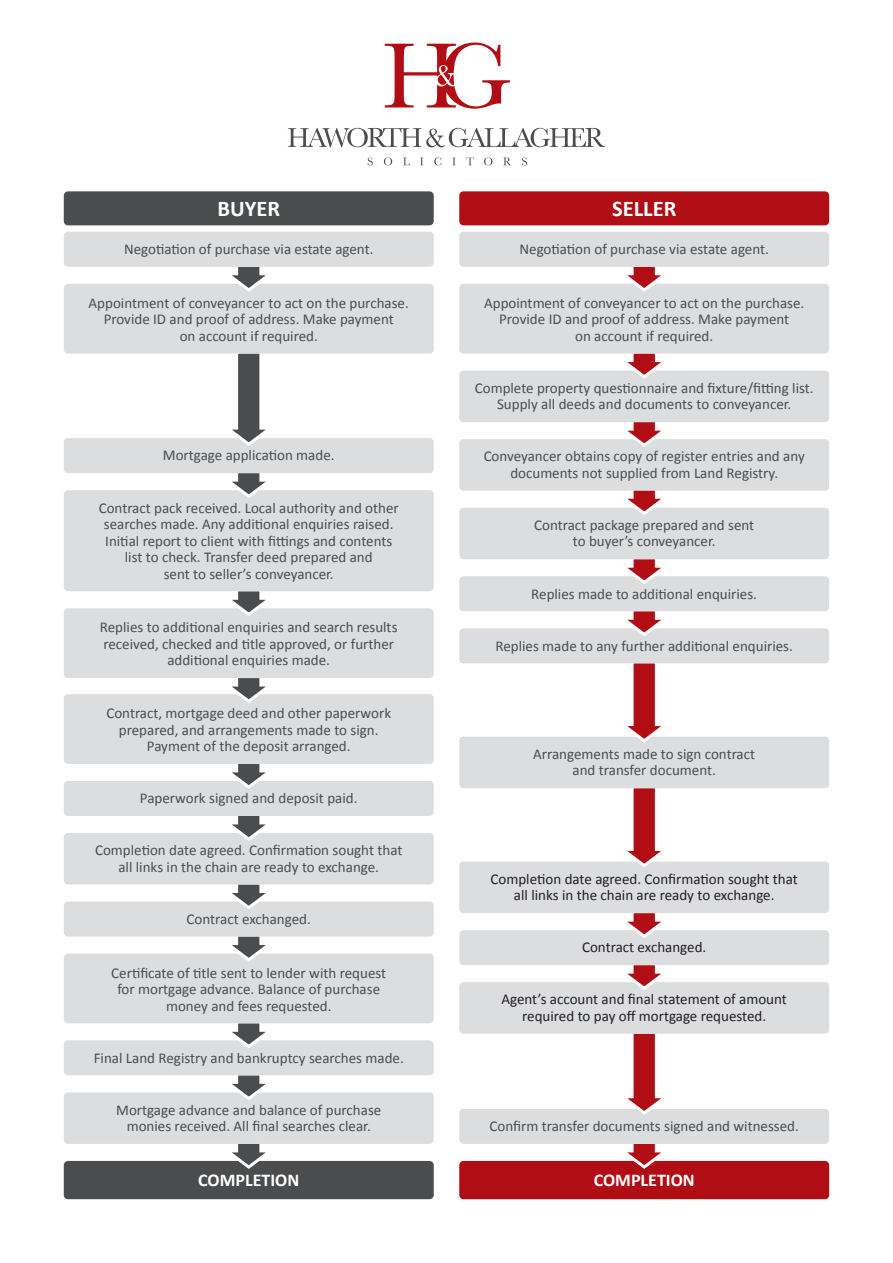
<style>
.page{position:relative;width:893px;height:1263px;background:#fff}
.page>*{position:absolute;margin:0;border:0;box-sizing:border-box;transform-origin:0 0}
.t1{font:700 22.5px "Calibri";color:#fff}
.t2{font:700 18px "Calibri";color:#fff}
.t3{font:15px/16.5px "Calibri";color:#4b4c4d;text-align:center}
.t4{font:15px/16.5px "Calibri";color:#231f20;text-align:center}
</style>
<div class="page">
<div style="left:64px;top:1161px;width:370px;height:38px;background:#4b4c4d;border-radius:4px"></div>
<svg style="left:218px;top:1144px;width:61px;height:25px"></svg>
<div style="left:64px;top:1092px;width:370px;height:52px;background:#dcdddf;border-radius:4px"></div>
<svg style="left:218px;top:1075px;width:61px;height:25px"></svg>
<div style="left:64px;top:1040px;width:370px;height:35px;background:#dcdddf;border-radius:4px"></div>
<svg style="left:218px;top:1023px;width:61px;height:25px"></svg>
<div style="left:64px;top:953px;width:370px;height:70px;background:#dcdddf;border-radius:4px"></div>
<svg style="left:218px;top:936px;width:61px;height:26px"></svg>
<div style="left:64px;top:901px;width:370px;height:35px;background:#dcdddf;border-radius:4px"></div>
<svg style="left:218px;top:884px;width:61px;height:25px"></svg>
<div style="left:64px;top:833px;width:370px;height:51px;background:#dcdddf;border-radius:4px"></div>
<svg style="left:232px;top:816px;width:34px;height:25px"></svg>
<div style="left:64px;top:781px;width:370px;height:35px;background:#dcdddf;border-radius:4px"></div>
<svg style="left:232px;top:764px;width:34px;height:25px"></svg>
<div style="left:64px;top:694px;width:370px;height:70px;background:#dcdddf;border-radius:4px"></div>
<svg style="left:232px;top:678px;width:34px;height:25px"></svg>
<div style="left:64px;top:608px;width:370px;height:70px;background:#dcdddf;border-radius:4px"></div>
<svg style="left:218px;top:591px;width:61px;height:25px"></svg>
<div style="left:64px;top:490px;width:370px;height:101px;background:#dcdddf;border-radius:4px"></div>
<svg style="left:232px;top:473px;width:34px;height:25px"></svg>
<div style="left:64px;top:438px;width:370px;height:35px;background:#dcdddf;border-radius:4px"></div>
<svg style="left:232px;top:354px;width:34px;height:92px"></svg>
<div style="left:64px;top:284px;width:370px;height:70px;background:#dcdddf;border-radius:4px"></div>
<div style="left:459px;top:1161px;width:370px;height:38px;background:#b00d15;border-radius:4px"></div>
<svg style="left:614px;top:1144px;width:61px;height:25px"></svg>
<div style="left:459px;top:1109px;width:370px;height:35px;background:#dcdddf;border-radius:4px"></div>
<svg style="left:627px;top:1034px;width:34px;height:81px"></svg>
<div style="left:459px;top:982px;width:370px;height:52px;background:#dcdddf;border-radius:4px"></div>
<svg style="left:627px;top:965px;width:34px;height:25px"></svg>
<div style="left:459px;top:930px;width:370px;height:35px;background:#dcdddf;border-radius:4px"></div>
<svg style="left:627px;top:913px;width:34px;height:25px"></svg>
<div style="left:459px;top:861px;width:370px;height:52px;background:#dcdddf;border-radius:4px"></div>
<svg style="left:614px;top:788px;width:61px;height:79px"></svg>
<div style="left:459px;top:737px;width:370px;height:51px;background:#dcdddf;border-radius:4px"></div>
<svg style="left:614px;top:663px;width:61px;height:80px"></svg>
<div style="left:459px;top:628px;width:370px;height:35px;background:#dcdddf;border-radius:4px"></div>
<svg style="left:627px;top:611px;width:34px;height:25px"></svg>
<div style="left:459px;top:576px;width:370px;height:35px;background:#dcdddf;border-radius:4px"></div>
<svg style="left:627px;top:559px;width:34px;height:25px"></svg>
<div style="left:459px;top:508px;width:370px;height:51px;background:#dcdddf;border-radius:4px"></div>
<svg style="left:614px;top:491px;width:61px;height:24px"></svg>
<div style="left:459px;top:439px;width:370px;height:52px;background:#dcdddf;border-radius:4px"></div>
<svg style="left:627px;top:422px;width:34px;height:25px"></svg>
<div style="left:459px;top:371px;width:370px;height:51px;background:#dcdddf;border-radius:4px"></div>
<svg style="left:614px;top:354px;width:61px;height:25px"></svg>
<div style="left:459px;top:284px;width:370px;height:70px;background:#dcdddf;border-radius:4px"></div>
<svg style="left:288px;top:128px;width:317px;height:19px"></svg>
<svg style="left:368px;top:157px;width:5px;height:8px"></svg>
<svg style="left:384px;top:157px;width:8px;height:8px"></svg>
<svg style="left:404px;top:158px;width:6px;height:7px"></svg>
<svg style="left:421px;top:158px;width:2px;height:7px"></svg>
<svg style="left:434px;top:157px;width:7px;height:8px"></svg>
<svg style="left:453px;top:158px;width:2px;height:7px"></svg>
<svg style="left:466px;top:158px;width:8px;height:7px"></svg>
<svg style="left:484px;top:157px;width:8px;height:8px"></svg>
<svg style="left:503px;top:157px;width:8px;height:8px"></svg>
<svg style="left:522px;top:157px;width:5px;height:8px"></svg>
<svg style="left:385px;top:43px;width:125px;height:66px"></svg>
<div style="left:64px;top:191px;width:370px;height:34px;background:#4b4c4d;border-radius:4px"></div>
<div style="left:459px;top:191px;width:370px;height:34px;background:#b00d15;border-radius:4px"></div>
<svg style="left:627px;top:267px;width:34px;height:25px"></svg>
<div style="left:459px;top:232px;width:370px;height:35px;background:#dcdddf;border-radius:4px"></div>
<svg style="left:232px;top:267px;width:34px;height:25px"></svg>
<div style="left:64px;top:232px;width:370px;height:35px;background:#dcdddf;border-radius:4px"></div>
<p class="t1" style="left:217px;top:192px;width:64px">BUYER</p>
<p class="t1" style="left:612px;top:192px;width:66px">SELLER</p>
<p class="t3" style="left:124px;top:240px;width:251px">Negotiation of purchase via estate agent.</p>
<p class="t3" style="left:519px;top:240px;width:251px">Negotiation of purchase via estate agent.</p>
<p class="t3" style="left:89px;top:294px;width:322px">Appointment of conveyancer to act on the purchase.<br>Provide ID and proof of address. Make payment<br>on account if required.</p>
<p class="t3" style="left:163px;top:447px;width:173px">Mortgage application made.</p>
<p class="t3" style="left:99px;top:499px;width:302px">Contract pack received. Local authority and other searches made. Any additional enquiries raised.<br>Initial report to client with fittings and contents list to check. Transfer deed prepared and<br>sent to seller’s conveyancer.</p>
<p class="t3" style="left:100px;top:619px;width:299px">Replies to additional enquiries and search results received, checked and title approved, or further additional enquiries made.</p>
<p class="t3" style="left:106px;top:704px;width:286px">Contract, mortgage deed and other paperwork prepared, and arrangements made to sign.<br>Payment of the deposit arranged.</p>
<p class="t3" style="left:140px;top:789px;width:219px">Paperwork signed and deposit paid.</p>
<p class="t3" style="left:95px;top:841px;width:309px">Completion date agreed. Confirmation sought that all links in the chain are ready to exchange.</p>
<p class="t3" style="left:187px;top:910px;width:126px">Contract exchanged.</p>
<p class="t3" style="left:111px;top:964px;width:276px">Certificate of title sent to lender with request for mortgage advance. Balance of purchase money and fees requested.</p>
<p class="t3" style="left:94px;top:1049px;width:312px">Final Land Registry and bankruptcy searches made.</p>
<p class="t3" style="left:116px;top:1101px;width:267px">Mortgage advance and balance of purchase monies received. All final searches clear.</p>
<p class="t2" style="left:198px;top:1167px;width:103px">COMPLETION</p>
<p class="t3" style="left:484px;top:294px;width:322px">Appointment of conveyancer to act on the purchase.<br>Provide ID and proof of address. Make payment<br>on account if required.</p>
<p class="t3" style="left:475px;top:379px;width:340px">Complete property questionnaire and fixture/fitting list.</p>
<p class="t3" style="left:497px;top:396px;width:296px">Supply all deeds and documents to conveyancer.</p>
<p class="t3" style="left:484px;top:448px;width:323px">Conveyancer obtains copy of register entries and any documents not supplied from Land Registry.</p>
<p class="t3" style="left:534px;top:516px;width:222px">Contract package prepared and sent to buyer’s conveyancer.</p>
<p class="t3" style="left:531px;top:585px;width:227px">Replies made to additional enquiries.</p>
<p class="t3" style="left:495px;top:637px;width:299px">Replies made to any further additional enquiries.</p>
<p class="t3" style="left:533px;top:745px;width:223px">Arrangements made to sign contract and transfer document.</p>
<p class="t4" style="left:491px;top:870px;width:309px">Completion date agreed. Confirmation sought that all links in the chain are ready to exchange.</p>
<p class="t4" style="left:582px;top:939px;width:126px">Contract exchanged.</p>
<p class="t4" style="left:501px;top:991px;width:287px">Agent’s account and final statement of amount required to pay off mortgage requested.</p>
<p class="t3" style="left:489px;top:1117px;width:311px">Confirm transfer documents signed and witnessed.</p>
<p class="t2" style="left:594px;top:1167px;width:103px">COMPLETION</p>
</div>
